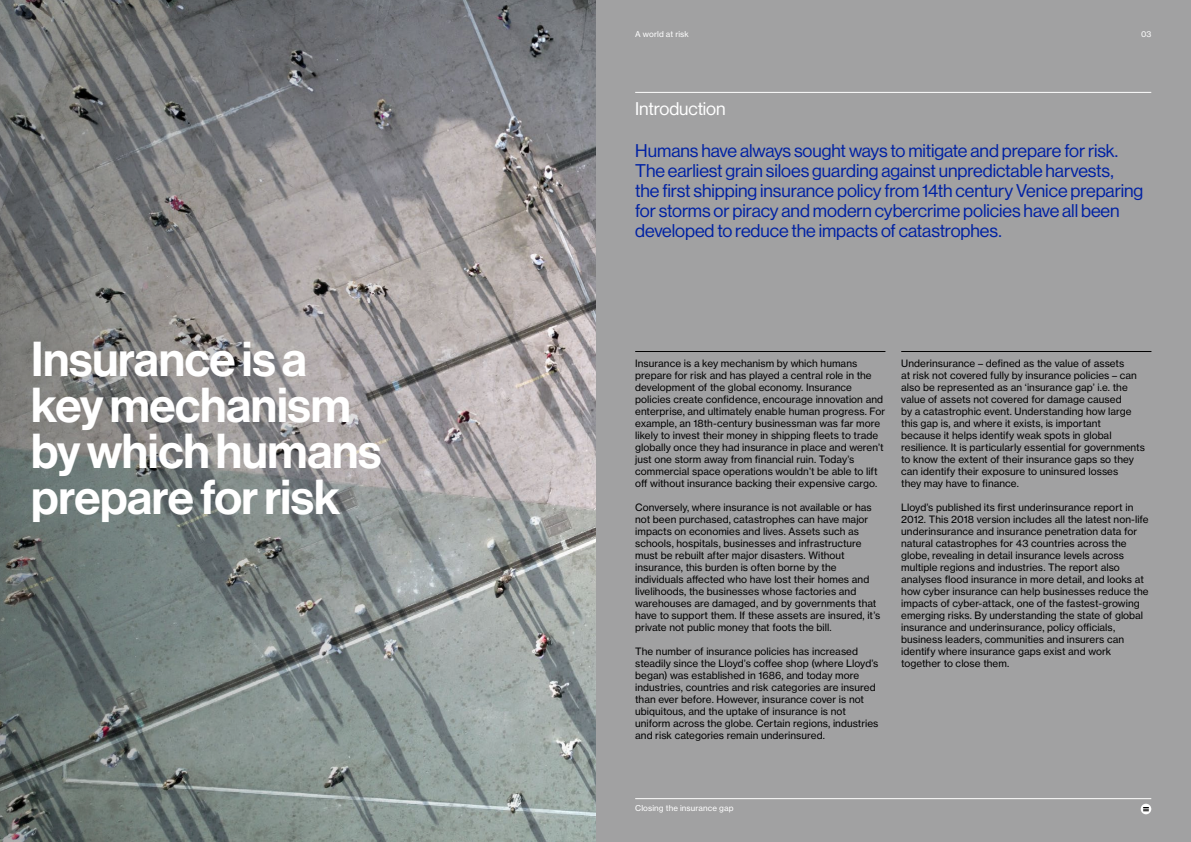
<style>
.page{position:relative;width:1191px;height:842px;background:#fff}
.page>*{position:absolute;margin:0;border:0;box-sizing:border-box;transform-origin:0 0}
.t1{font:500 48px/46px "Haas Grot Disp 65";letter-spacing:-.005em;color:#fff}
.t2{font:18px/20px "Haas Grot Disp 55 Roman";letter-spacing:-.005em;color:#0021a4}
.t3{font:18px "Haas Grot Disp 55 Roman";letter-spacing:-.005em;color:#fff}
.t4{font:10px/12px "N Haas Grotesk TX Pro 55 Rg";letter-spacing:.005em;color:#000}
.t5{font:8px "N Haas Grotesk TX Pro 55 Rg";letter-spacing:.015em;color:#fff}
</style>
<div class="page">
<div style="left:595px;top:0;width:596px;height:842px;background:#a1a1a2"></div>
<svg style="left:0;top:0;width:595px;height:842px;background:#878a8a"></svg>
<hr style="left:635px;top:798px;width:516px;height:1px;background:#fff">
<svg style="left:1140px;top:804px;width:11px;height:10px"></svg>
<svg style="left:1143px;top:807px;width:5px;height:4px"></svg>
<hr style="left:635px;top:92px;width:516px;height:1px;background:#fff">
<hr style="left:635px;top:351px;width:250px;height:1px;background:#000">
<hr style="left:901px;top:351px;width:250px;height:1px;background:#000">
<h1 class="t1" style="left:31px;top:337px;width:352px">Insurance is a key mechanism by which humans prepare for risk</h1>
<p class="t5" style="left:635px;top:29px;width:55px">A world at risk</p>
<p class="t5" style="left:1141px;top:29px;width:12px">03</p>
<h2 class="t3" style="left:635px;top:99px;width:92px">Introduction</h2>
<p class="t2" style="left:635px;top:141px;width:509px">Humans have always sought ways to mitigate and prepare for risk.<br>The earliest grain siloes guarding against unpredictable harvests,<br>the first shipping insurance policy from 14th century Venice preparing for storms or piracy and modern cybercrime policies have all been developed to reduce the impacts of catastrophes.</p>
<p class="t4" style="left:635px;top:358px;width:252px">Insurance is a key mechanism by which humans prepare for risk and has played a central role in the development of the global economy. Insurance policies create confidence, encourage innovation and enterprise, and ultimately enable human progress. For example, an 18th-century businessman was far more likely to invest their money in shipping fleets to trade globally once they had insurance in place and weren’t just one storm away from financial ruin. Today’s commercial space operations wouldn’t be able to lift off without insurance backing their expensive cargo.</p>
<p class="t4" style="left:635px;top:502px;width:247px">Conversely, where insurance is not available or has not been purchased, catastrophes can have major impacts on economies and lives. Assets such as schools, hospitals, businesses and infrastructure must be rebuilt after major disasters. Without insurance, this burden is often borne by the individuals affected who have lost their homes and livelihoods, the businesses whose factories and warehouses are damaged, and by governments that have to support them. If these assets are insured, it’s private not public money that foots the bill.</p>
<p class="t4" style="left:635px;top:646px;width:245px">The number of insurance policies has increased steadily since the Lloyd’s coffee shop (where Lloyd’s began) was established in 1686, and today more industries, countries and risk categories are insured than ever before. However, insurance cover is not ubiquitous, and the uptake of insurance is not uniform across the globe. Certain regions, industries and risk categories remain underinsured.</p>
<p class="t4" style="left:901px;top:358px;width:245px">Underinsurance – defined as the value of assets<br>at risk not covered fully by insurance policies – can also be represented as an ‘insurance gap’ i.e. the value of assets not covered for damage caused<br>by a catastrophic event. Understanding how large this gap is, and where it exists, is important<br>because it helps identify weak spots in global resilience. It is particularly essential for governments to know the extent of their insurance gaps so they can identify their exposure to uninsured losses<br>they may have to finance.</p>
<p class="t4" style="left:901px;top:502px;width:249px">Lloyd’s published its first underinsurance report in 2012. This 2018 version includes all the latest non-life underinsurance and insurance penetration data for natural catastrophes for 43 countries across the globe, revealing in detail insurance levels across multiple regions and industries. The report also analyses flood insurance in more detail, and looks at how cyber insurance can help businesses reduce the impacts of cyber-attack, one of the fastest-growing emerging risks. By understanding the state of global insurance and underinsurance, policy officials, business leaders, communities and insurers can identify where insurance gaps exist and work together to close them.</p>
<p class="t5" style="left:635px;top:803px;width:100px">Closing the insurance gap</p>
</div>
